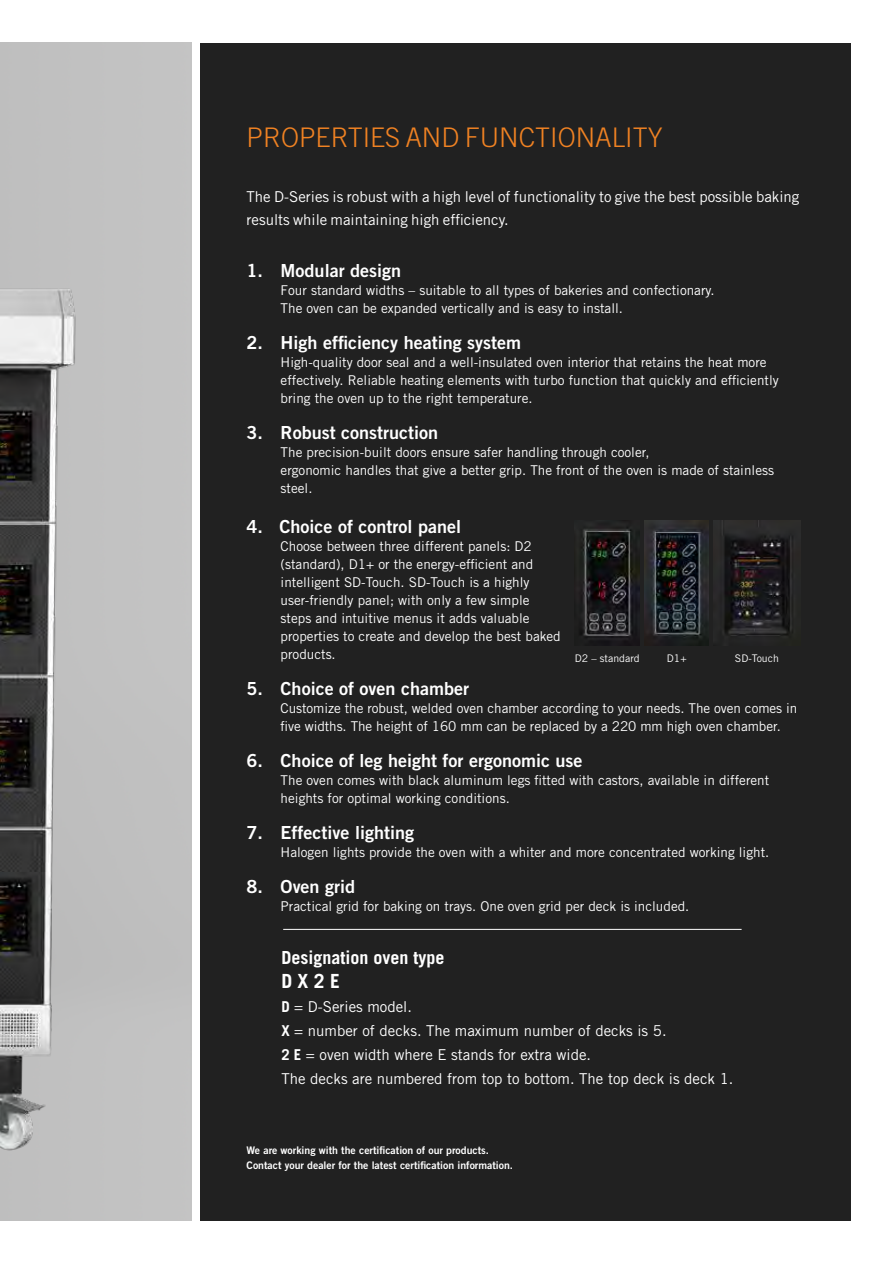
<style>
.page{position:relative;width:893px;height:1263px;background:#fff}
.page>*{position:absolute;margin:0;border:0;box-sizing:border-box;transform-origin:0 0}
.t1{font:300 27px "Trade Gothic LT Std";color:#f08223}
.t2{font:700 19.5px "Trade Gothic LT Std";color:#fff}
.t3{font:18px "Trade Gothic LT Std Bd 2";color:#fff}
.t4{font:700 18px "Trade Gothic LT Std";color:#fff}
.t5{font:15px/24px "Trade Gothic LT Std";color:#fff}
.t6{font:13.5px/18px "Trade Gothic LT Std";color:#fff}
.t7{font:10.5px/15px "Trade Gothic LT Std Bd 2";color:#fff}
.t8{font:10.5px "Trade Gothic LT Std";color:#fff}
.s1{font-weight:700}
</style>
<div class="page">
<div style="left:200px;top:43px;width:650px;height:1177px;background:#212121"></div>
<img style="left:0;top:43px;width:191px;height:1177px">
<img style="left:645px;top:521px;width:64px;height:124px">
<img style="left:579px;top:524px;width:60px;height:121px">
<img style="left:713px;top:521px;width:87px;height:115px">
<hr style="left:283px;top:929px;width:459px;height:1px;background:#fff">
<h1 class="t1" style="left:247px;top:121px;width:418px">PROPERTIES AND FUNCTIONALITY</h1>
<p class="t5" style="left:247px;top:185px;width:554px;line-height:22.5px">The D-Series is robust with a high level of functionality to give the best possible baking results while maintaining high efficiency.</p>
<h3 class="t3" style="left:247px;top:259px;width:156px">1. Modular design</h3>
<p class="t6" style="left:281px;top:281px;width:435px">Four standard widths – suitable to all types of bakeries and confectionary.<br>The oven can be expanded vertically and is easy to install.</p>
<h3 class="t3" style="left:247px;top:331px;width:276px">2. High efficiency heating system</h3>
<p class="t6" style="left:281px;top:353px;width:500px">High-quality door seal and a well-insulated oven interior that retains the heat more effectively. Reliable heating elements with turbo function that quickly and efficiently bring the oven up to the right temperature.</p>
<h3 class="t3" style="left:247px;top:421px;width:193px">3. Robust construction</h3>
<p class="t6" style="left:281px;top:443px;width:495px">The precision-built doors ensure safer handling through cooler,<br>ergonomic handles that give a better grip. The front of the oven is made of stainless steel.</p>
<h3 class="t3" style="left:247px;top:516px;width:216px">4. Choice of control panel</h3>
<p class="t6" style="left:281px;top:537px;width:282px">Choose between three different panels: D2 (standard), D1+ or the energy-efficient and intelligent SD-Touch. SD-Touch is a highly user-friendly panel; with only a few simple steps and intuitive menus it adds valuable properties to create and develop the best baked products.</p>
<h3 class="t3" style="left:247px;top:678px;width:224px">5. Choice of oven chamber</h3>
<p class="t6" style="left:281px;top:699px;width:518px">Customize the robust, welded oven chamber according to your needs. The oven comes in five widths. The height of 160 mm can be replaced by a 220 mm high oven chamber.</p>
<h3 class="t3" style="left:247px;top:750px;width:337px">6. Choice of leg height for ergonomic use</h3>
<p class="t6" style="left:281px;top:771px;width:490px">The oven comes with black aluminum legs fitted with castors, available in different heights for optimal working conditions.</p>
<h3 class="t3" style="left:247px;top:822px;width:169px">7. Effective lighting</h3>
<p class="t6" style="left:281px;top:843px;width:490px">Halogen lights provide the oven with a whiter and more concentrated working light.</p>
<h3 class="t3" style="left:247px;top:876px;width:110px">8. Oven grid</h3>
<p class="t6" style="left:281px;top:897px;width:410px">Practical grid for baking on trays. One oven grid per deck is included.</p>
<p class="t8" style="left:575px;top:652px;width:66px">D2 – standard</p>
<p class="t8" style="left:667px;top:652px;width:21px">D1+</p>
<p class="t8" style="left:735px;top:652px;width:45px">SD-Touch</p>
<h3 class="t4" style="left:281px;top:947px;width:165px">Designation oven type</h3>
<h2 class="t2" style="left:281px;top:969px;width:60px">D X 2 E</h2>
<p class="t5" style="left:281px;top:995px;width:453px"><span class="s1">D</span> = D-Series model.<br><span class="s1">X</span> = number of decks. The maximum number of decks is 5.<br><span class="s1">2 E</span> = oven width where E stands for extra wide.<br>The decks are numbered from top to bottom. The top deck is deck 1.</p>
<p class="t7" style="left:247px;top:1143px;width:268px">We are working with the certification of our products.<br>Contact your dealer for the latest certification information.</p>
</div>
